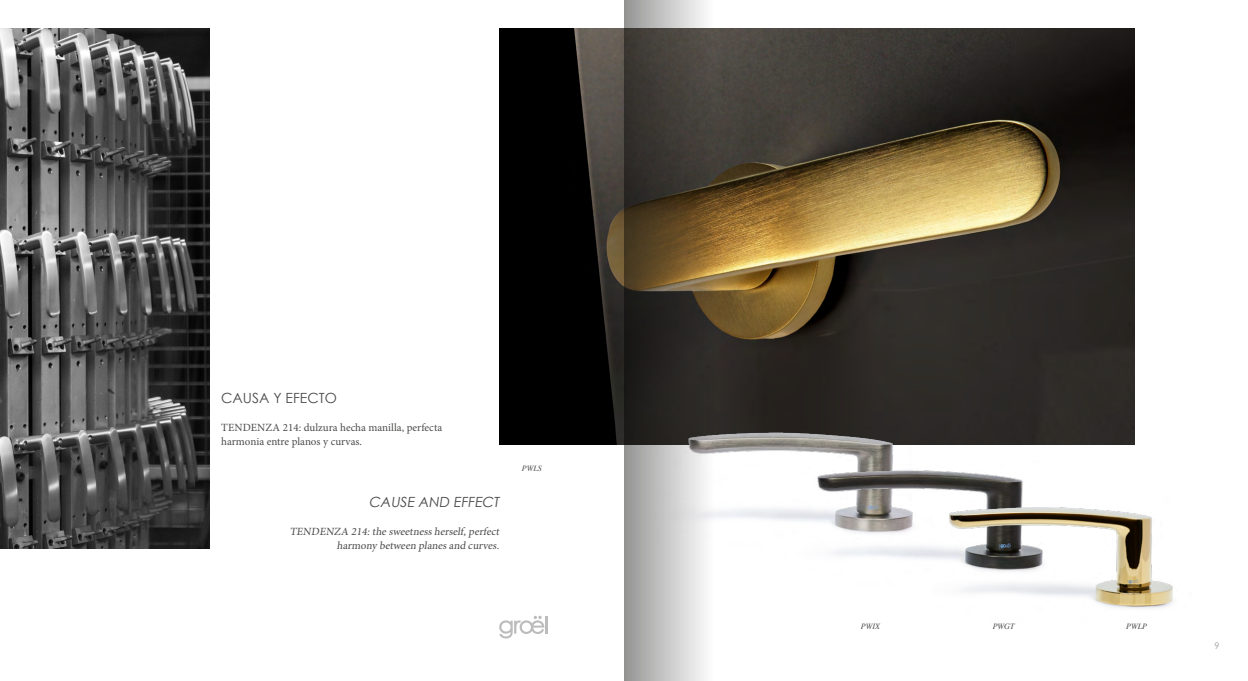
<style>
.page{position:relative;width:1248px;height:681px;background:#fff}
.page>*{position:absolute;margin:0;border:0;box-sizing:border-box;transform-origin:0 0}
.t1{font:14px "Century Gothic";color:#4a4a49}
.t2{font:11px/14px "Minion Pro";color:#4a4a49}
.t3{font:9px "Century Gothic";color:#9d9d9c}
.t4{font:italic 8px "Times";color:#4a4a49}
</style>
<div class="page">
<img style="left:0;top:29px;width:210px;height:519px">
<img style="left:499px;top:29px;width:635px;height:415px">
<img style="left:713px;top:422px;width:218px;height:99px">
<img style="left:785px;top:460px;width:238px;height:99px">
<img style="left:915px;top:497px;width:258px;height:112px">
<svg style="left:499px;top:615px;width:48px;height:23px"></svg>
<svg style="left:624px;top:0;width:89px;height:680px;background:#746f67"></svg>
<p class="t1" style="left:221px;top:389px;width:117px">CAUSA Y EFECTO</p>
<p class="t2" style="left:221px;top:420px;width:222px">TENDENZA 214: dulzura hecha manilla, perfecta harmonia entre planos y curvas.</p>
<p class="t1" style="left:369px;top:493px;width:134px">CAUSE AND EFFECT</p>
<p class="t2" style="left:290px;top:524px;width:213px;text-align:right">TENDENZA 214:the sweetness herself,perfect harmony between planes and curves.</p>
<p class="t4" style="left:521px;top:461px;width:21px">PWLS</p>
<p class="t4" style="left:860px;top:619px;width:21px">PWIX</p>
<p class="t4" style="left:992px;top:619px;width:23px">PWGT</p>
<p class="t4" style="left:1126px;top:619px;width:22px">PWLP</p>
<p class="t3" style="left:1214px;top:639px;width:6px">9</p>
</div>
